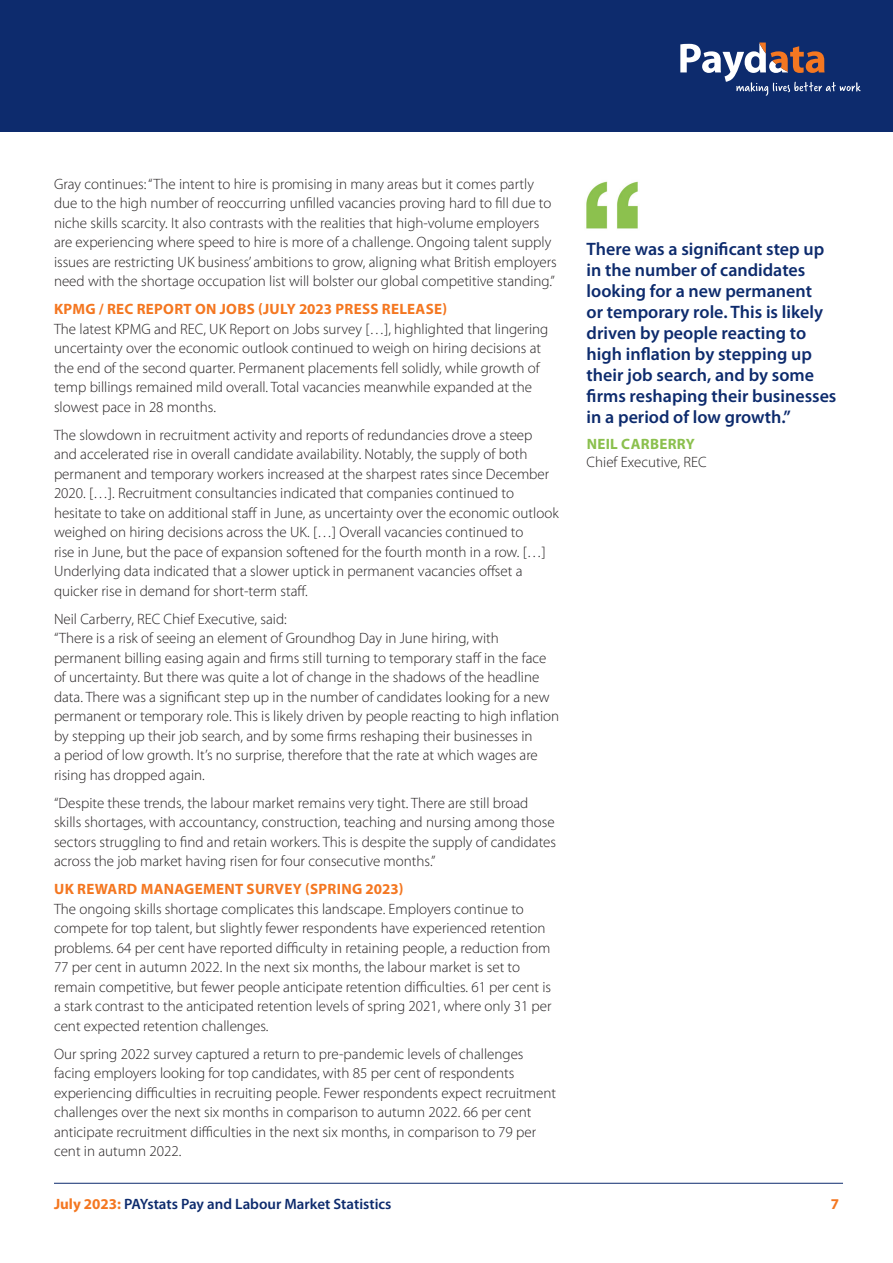
<style>
.page{position:relative;width:893px;height:1263px;background:#fff}
.page>*{position:absolute;margin:0;border:0;box-sizing:border-box;transform-origin:0 0}
.t1{font:600 18px/21px "Myriad Pro";color:#0d2b6d}
.t2{font:300 15px/19.5px "Myriad Pro";color:#231f20}
.t3{font:700 15px "Myriad Pro";letter-spacing:.02em;color:#f47721}
.t4{font:600 15px "Myriad Pro";color:#0d2b6d}
.t5{font:700 15px "Myriad Pro";letter-spacing:.02em;color:#8bc04e}
.s1{font-weight:700;color:#f47721}
</style>
<div class="page">
<img style="left:586px;top:181px;width:52px;height:48px">
<div style="left:0;top:0;width:893px;height:132px;background:#0d2b6d"></div>
<svg style="left:680px;top:43px;width:181px;height:53px"></svg>
<hr style="left:54px;top:1183px;width:789px;height:1px;background:#0d2b6d">
<p class="t2" style="left:54px;top:174px;width:504px">Gray continues: “The intent to hire is promising in many areas but it comes partly due to the high number of reoccurring unfilled vacancies proving hard to fill due to niche skills scarcity. It also contrasts with the realities that high-volume employers are experiencing where speed to hire is more of a challenge. Ongoing talent supply issues are restricting UK business’ ambitions to grow, aligning what British employers need with the shortage occupation list will bolster our global competitive standing.”</p>
<p class="t3" style="left:54px;top:299px;width:394px">KPMG / REC REPORT ON JOBS (JULY 2023 PRESS RELEASE)</p>
<p class="t2" style="left:54px;top:319px;width:496px">The latest KPMG and REC, UK Report on Jobs survey […], highlighted that lingering uncertainty over the economic outlook continued to weigh on hiring decisions at the end of the second quarter. Permanent placements fell solidly, while growth of temp billings remained mild overall. Total vacancies meanwhile expanded at the slowest pace in 28 months.</p>
<p class="t2" style="left:54px;top:425px;width:506px">The slowdown in recruitment activity and reports of redundancies drove a steep and accelerated rise in overall candidate availability. Notably, the supply of both permanent and temporary workers increased at the sharpest rates since December 2020. […]. Recruitment consultancies indicated that companies continued to hesitate to take on additional staff in June, as uncertainty over the economic outlook weighed on hiring decisions across the UK. […] Overall vacancies continued to<br>rise in June, but the pace of expansion softened for the fourth month in a row. […] Underlying data indicated that a slower uptick in permanent vacancies offset a quicker rise in demand for short-term staff.</p>
<p class="t2" style="left:54px;top:609px;width:234px">Neil Carberry, REC Chief Executive, said:</p>
<p class="t2" style="left:54px;top:628px;width:507px">“There is a risk of seeing an element of Groundhog Day in June hiring, with permanent billing easing again and firms still turning to temporary staff in the face of uncertainty. But there was quite a lot of change in the shadows of the headline data. There was a significant step up in the number of candidates looking for a new permanent or temporary role. This is likely driven by people reacting to high inflation by stepping up their job search, and by some firms reshaping their businesses in<br>a period of low growth. It’s no surprise, therefore that the rate at which wages are rising has dropped again.</p>
<p class="t2" style="left:54px;top:793px;width:504px">“Despite these trends, the labour market remains very tight. There are still broad skills shortages, with accountancy, construction, teaching and nursing among those sectors struggling to find and retain workers. This is despite the supply of candidates across the job market having risen for four consecutive months.”</p>
<p class="t3" style="left:54px;top:879px;width:351px">UK REWARD MANAGEMENT SURVEY (SPRING 2023)</p>
<p class="t2" style="left:54px;top:899px;width:499px">The ongoing skills shortage complicates this landscape. Employers continue to compete for top talent, but slightly fewer respondents have experienced retention problems. 64 per cent have reported difficulty in retaining people, a reduction from 77 per cent in autumn 2022. In the next six months, the labour market is set to remain competitive, but fewer people anticipate retention difficulties. 61 per cent is a stark contrast to the anticipated retention levels of spring 2021, where only 31 per cent expected retention challenges.</p>
<p class="t2" style="left:54px;top:1044px;width:504px">Our spring 2022 survey captured a return to pre-pandemic levels of challenges facing employers looking for top candidates, with 85 per cent of respondents experiencing difficulties in recruiting people. Fewer respondents expect recruitment challenges over the next six months in comparison to autumn 2022. 66 per cent anticipate recruitment difficulties in the next six months, in comparison to 79 per cent in autumn 2022.</p>
<p class="t1" style="left:587px;top:237px;width:251px">There was a significant step up in the number of candidates looking for a new permanent<br>or temporary role. This is likely driven by people reacting to high inflation by stepping up their job search, and by some firms reshaping their businesses in a period of low growth.”</p>
<p class="t5" style="left:587px;top:434px;width:110px">NEIL CARBERRY</p>
<p class="t2" style="left:587px;top:452px;width:121px">Chief Executive, REC</p>
<p class="t4" style="left:54px;top:1195px;width:339px"><span class="s1">July 2023:</span> PAYstats Pay and Labour Market Statistics</p>
<p class="t3" style="left:831px;top:1194px;width:10px">7</p>
</div>
